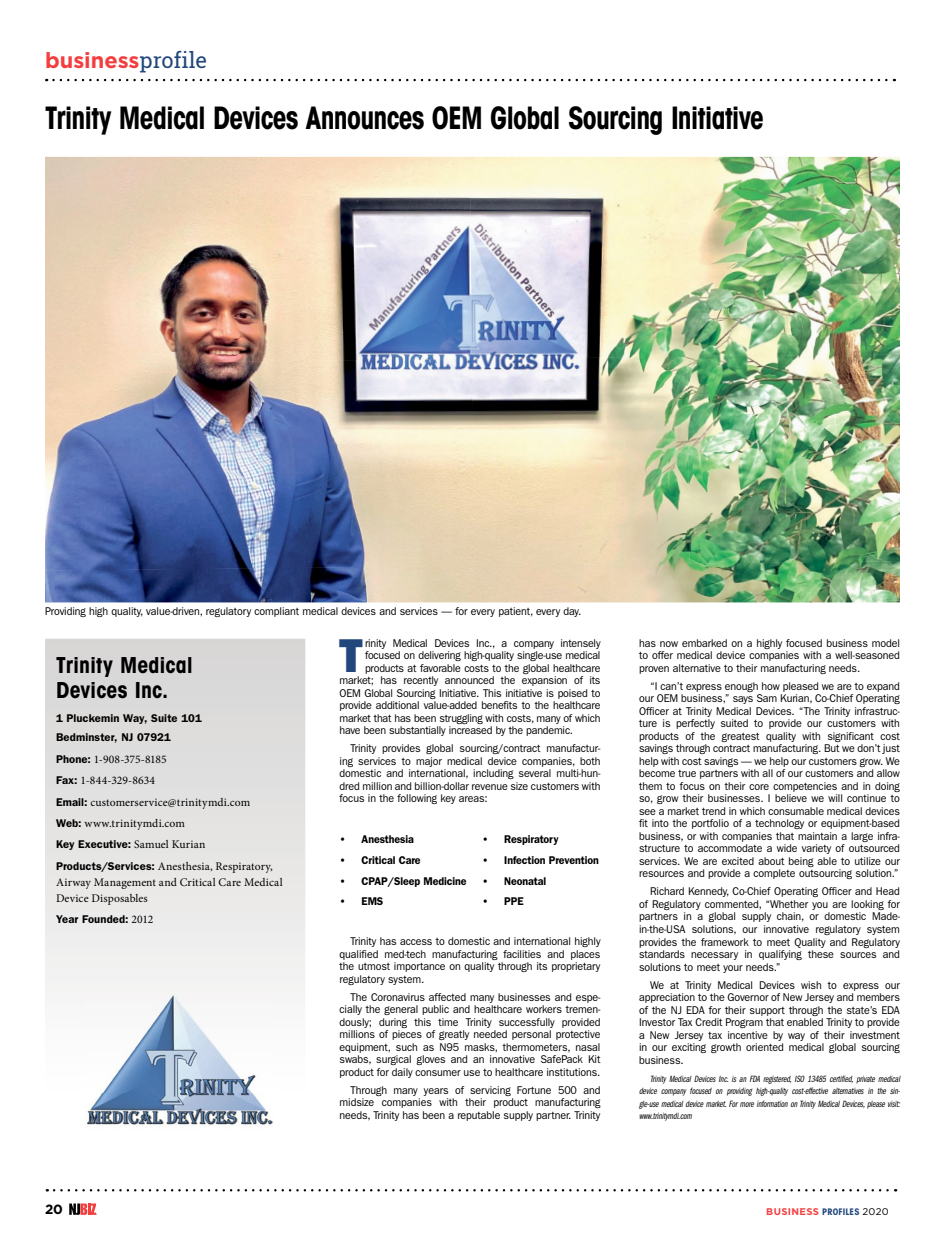
<style>
.page{position:relative;width:945px;height:1260px;background:#fff}
.page>*{position:absolute;margin:0;border:0;box-sizing:border-box;transform-origin:0 0}
.t1{font:47.75px "ITC Franklin Gothic Std Hvy";color:#22477c}
.t2{font:700 condensed 31px "Avant Garde";letter-spacing:-.03em;color:#000;scale:.9 1}
.t3{font:700 condensed 22px/24.5px "Avant Garde";color:#000}
.t4{font:700 21.88px "Gotham";color:#f33e3f}
.t5{font:700 13.38px "Gotham";color:#000}
.t6{font:11.62px/21.5px "Minion Pro";letter-spacing:.01em;color:#000}
.t7{font:11.25px/12.5px "ITC Franklin Gothic Std";letter-spacing:-.01em;color:#000;text-align:justify;scale:.95 1}
.t8{font:600 11.25px "ITC Franklin Gothic Std";letter-spacing:-.01em;color:#000;scale:.95 1}
.t9{font:600 11.25px/19px "ITC Franklin Gothic Std";letter-spacing:.01em;color:#000}
.t10{font:600 11.25px "ITC Franklin Gothic Std";letter-spacing:-.01em;color:#000}
.t11{font:700 9.75px "Gotham";letter-spacing:.035em;color:#f33e3f}
.t12{font:italic 9.38px/12.5px "ITC Franklin Gothic Std Bk Cp";color:#000;text-align:justify;scale:.95 1}
.t13{font:1.25px "Formata";color:#000}
.s1{font-family:"Roboto Slab";font-weight:400;color:#22477c}
.s2{font-family:"ITC Franklin Gothic Std";font-weight:600;font-size:11.25px}
.s3{font-family:"Minion Pro";font-weight:400;font-size:11.62px}
.s4{font-family:"Avant Garde";font-stretch:condensed;font-size:9.12px;color:#22477c}
.s5{font-weight:400;color:#000}
</style>
<div class="page">
<svg style="left:53px;top:79px;width:842px;height:2px"></svg>
<svg style="left:69px;top:1204px;width:27px;height:11px"></svg>
<svg style="left:54px;top:1189px;width:842px;height:2px"></svg>
<svg style="left:45px;top:639px;width:260px;height:355px;background:#e4e3e2"></svg>
<img style="left:45px;top:157px;width:210px;height:204px">
<img style="left:255px;top:157px;width:215px;height:204px">
<img style="left:470px;top:157px;width:215px;height:202px">
<img style="left:685px;top:157px;width:215px;height:199px">
<img style="left:45px;top:361px;width:212px;height:200px">
<img style="left:257px;top:359px;width:215px;height:202px">
<img style="left:472px;top:356px;width:215px;height:205px">
<img style="left:687px;top:354px;width:213px;height:207px">
<img style="left:45px;top:561px;width:855px;height:41px">
<img style="left:85px;top:994px;width:188px;height:132px">
<h3 class="t4" style="left:45px;top:46px;width:164px">business<span class="s1">profile</span></h3>
<h2 class="t2" style="left:45px;top:98px;width:801px">Trinity Medical Devices Announces OEM Global Sourcing Initiative</h2>
<p class="t7" style="left:45px;top:605px;width:566px">Providing high quality, value-driven, regulatory compliant medical devices and services — for every patient, every day.</p>
<h3 class="t3" style="left:56px;top:652px;width:138px">Trinity Medical<br>Devices Inc.</h3>
<p class="t9" style="left:56px;top:709px;width:147px">1 Pluckemin Way, Suite 101<br>Bedminster, NJ 07921</p>
<p class="t6" style="left:56px;top:748px;width:196px"><span class="s2">Phone:</span> 1-908-375-8185<br><span class="s2">Fax:</span> 1-844-329-8634<br><span class="s2">Email:</span> customerservice@trinitymdi.com<br><span class="s2">Web:</span> www.trinitymdi.com</p>
<p class="t10" style="left:56px;top:838px;width:151px">Key Executive: <span class="s3">Samuel Kurian</span></p>
<p class="t6" style="left:56px;top:858px;width:228px;line-height:15.9px"><span class="s2">Products/Services:</span> Anesthesia, Respiratory,<br>Airway Management and Critical Care Medical<br>Device Disposables</p>
<p class="t9" style="left:56px;top:910px;width:99px">Year Founded: <span class="s3">2012</span></p>
<h1 class="t1" style="left:339px;top:627px;width:25px">T</h1>
<p class="t7" style="left:365px;top:637px;width:249px">rinity Medical Devices Inc., a company intensely</p>
<p class="t7" style="left:365px;top:649px;width:249px">focused on delivering high-quality single-use medical</p>
<p class="t7" style="left:365px;top:662px;width:249px">products at favorable costs to the global healthcare</p>
<p class="t7" style="left:340px;top:674px;width:276px">market; has recently announced the expansion of its</p>
<p class="t7" style="left:340px;top:687px;width:276px">OEM Global Sourcing Initiative. This initiative is poised to</p>
<p class="t7" style="left:340px;top:699px;width:276px">provide additional value-added benefits to the healthcare</p>
<p class="t7" style="left:340px;top:712px;width:276px">market that has been struggling with costs, many of which</p>
<p class="t7" style="left:340px;top:724px;width:247px">have been substantially increased by the pandemic.</p>
<p class="t7" style="left:340px;top:742px;width:276px;text-indent:11px">Trinity provides global sourcing/contract manufactur&shy;ing services to major medical device companies, both domestic and international, including several multi-hun&shy;dred million and billion-dollar revenue size customers with focus in the following key areas:</p>
<p class="t8" style="left:340px;top:833px;width:80px">• Anesthesia</p>
<p class="t8" style="left:340px;top:853px;width:87px">• Critical Care</p>
<p class="t8" style="left:340px;top:874px;width:135px">• CPAP/Sleep Medicine</p>
<p class="t8" style="left:340px;top:895px;width:48px">• EMS</p>
<p class="t8" style="left:482px;top:833px;width:82px">• Respiratory</p>
<p class="t8" style="left:482px;top:854px;width:124px">• Infection Prevention</p>
<p class="t8" style="left:482px;top:874px;width:69px">• Neonatal</p>
<p class="t8" style="left:482px;top:895px;width:45px">• PPE</p>
<p class="t7" style="left:340px;top:935px;width:276px;text-indent:11px">Trinity has access to domestic and international highly qualified med-tech manufacturing facilities and places the utmost importance on quality through its proprietary regulatory system.</p>
<p class="t7" style="left:340px;top:991px;width:276px;text-indent:11px">The Coronavirus affected many businesses and espe&shy;cially the general public and healthcare workers tremen&shy;dously; during this time Trinity successfully provided millions of pieces of greatly needed personal protective equipment, such as N95 masks, thermometers, nasal swabs, surgical gloves and an innovative SafePack Kit product for daily consumer use to healthcare institutions.</p>
<p class="t7" style="left:340px;top:1084px;width:276px;text-indent:11px">Through many years of servicing Fortune 500 and midsize companies with their product manufacturing needs, Trinity has been a reputable supply partner. Trinity</p>
<p class="t7" style="left:639px;top:637px;width:276px">has now embarked on a highly focused business model to offer medical device companies with a well-seasoned proven alternative to their manufacturing needs.</p>
<p class="t7" style="left:639px;top:680px;width:276px;text-indent:11px">“I can’t express enough how pleased we are to expand our OEM business,” says Sam Kurian, Co-Chief Operating Officer at Trinity Medical Devices. “The Trinity infrastruc&shy;ture is perfectly suited to provide our customers with products of the greatest quality with significant cost savings through contract manufacturing. But we don’t just help with cost savings — we help our customers grow. We become true partners with all of our customers and allow them to focus on their core competencies and in doing so, grow their businesses. I believe we will continue to see a market trend in which consumable medical devices fit into the portfolio of a technology or equipment-based business, or with companies that maintain a large infra&shy;structure to accommodate a wide variety of outsourced services. We are excited about being able to utilize our resources and provide a complete outsourcing solution.”</p>
<p class="t7" style="left:639px;top:885px;width:276px;text-indent:11px">Richard Kennedy, Co-Chief Operating Officer and Head of Regulatory commented, “Whether you are looking for partners in a global supply chain, or domestic Made&shy;in-the-USA solutions, our innovative regulatory system provides the framework to meet Quality and Regulatory standards necessary in qualifying these sources and solutions to meet your needs.”</p>
<p class="t7" style="left:639px;top:979px;width:276px;text-indent:11px">We at Trinity Medical Devices wish to express our appreciation to the Governor of New Jersey and members of the NJ EDA for their support through the state’s EDA Investor Tax Credit Program that enabled Trinity to provide a New Jersey tax incentive by way of their investment in our exciting growth oriented medical global sourcing business.</p>
<p class="t12" style="left:639px;top:1072px;width:278px;text-indent:11px">Trinity Medical Devices Inc. is an FDA registered, ISO 13485 certified, private medical device company focused on providing high-quality cost-effective alternatives in the sin&shy;gle-use medical device market.For more information onTrinity Medical Devices,please visit: www.trinitymdi.com</p>
<p class="t5" style="left:45px;top:1200px;width:20px">20</p>
<p class="t13" style="left:96px;top:1214px;width:3px">®</p>
<p class="t11" style="left:766px;top:1205px;width:124px">BUSINESS <span class="s4">PROFILES</span> <span class="s5">2020</span></p>
</div>
